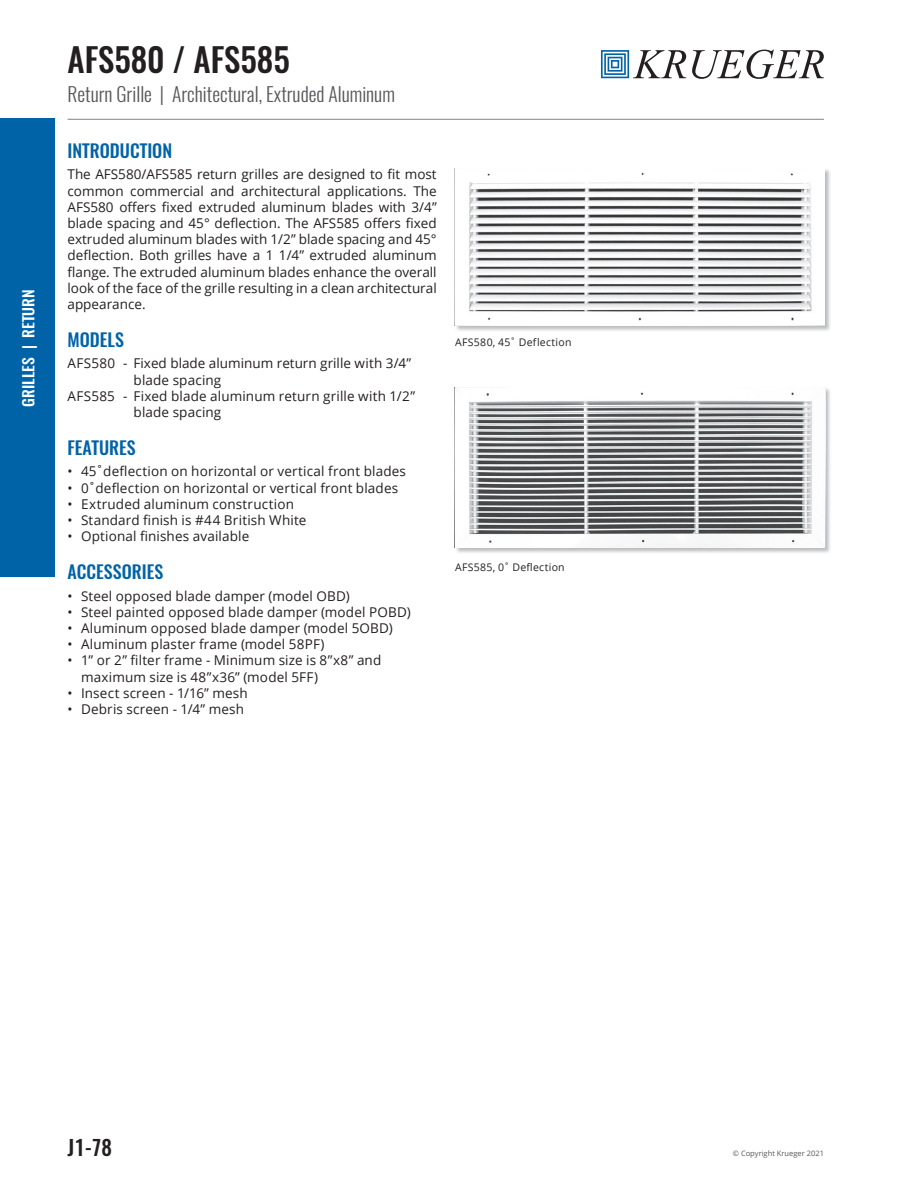
<style>
.page{position:relative;width:905px;height:1188px;background:#fff}
.page>*{position:absolute;margin:0;border:0;box-sizing:border-box;transform-origin:0 0}
.t1{font:500 33px "Oswald";color:#231f20}
.t2{font:500 21px "Oswald";color:#231f20}
.t3{font:300 19.5px "Oswald";color:#57585a}
.t4{font:500 18px "Oswald";color:#0163a7}
.t5{font:500 15px "Oswald";color:#fff;scale:1.05 1}
.t6{font:13.5px/16.2px "Open Sans";letter-spacing:.01em;color:#231f20;text-align:justify}
.t7{font:10.5px "Open Sans";letter-spacing:.025em;color:#231f20}
.t8{font:7.5px "Open Sans";color:#57585a}
</style>
<div class="page">
<svg style="left:601px;top:50px;width:85px;height:28px"></svg>
<svg style="left:692px;top:50px;width:132px;height:29px"></svg>
<hr style="left:68px;top:119px;width:756px;height:1px;background:#808285">
<div style="left:0;top:119px;width:54px;height:458px;background:#0163a7"></div>
<img style="left:456px;top:387px;width:374px;height:166px">
<img style="left:455px;top:387px;width:370px;height:161px">
<img style="left:454px;top:169px;width:376px;height:162px">
<img style="left:454px;top:168px;width:370px;height:157px">
<p class="t5" style="left:18px;top:407px;width:113px;rotate:-90deg">GRILLES | RETURN</p>
<h1 class="t1" style="left:68px;top:37px;width:224px">AFS580 / AFS585</h1>
<h3 class="t3" style="left:68px;top:81px;width:329px">Return Grille | Architectural, Extruded Aluminum</h3>
<h3 class="t4" style="left:68px;top:138px;width:106px">INTRODUCTION</h3>
<p class="t6" style="left:68px;top:166px;width:371px">The AFS580/AFS585 return grilles are designed to fit most common commercial and architectural applications. The AFS580 offers fixed extruded aluminum blades with 3/4” blade spacing and 45° deflection. The AFS585 offers fixed extruded aluminum blades with 1/2” blade spacing and 45° deflection. Both grilles have a 1 1/4” extruded aluminum flange. The extruded aluminum blades enhance the overall look of the face of the grille resulting in a clean architectural appearance.</p>
<h3 class="t4" style="left:68px;top:327px;width:58px">MODELS</h3>
<p class="t6" style="left:68px;top:355px;width:345px">AFS580 - Fixed blade aluminum return grille with 3/4”</p>
<p class="t6" style="left:134px;top:371px;width:89px">blade spacing</p>
<p class="t6" style="left:68px;top:388px;width:349px">AFS585 - Fixed blade aluminum return grille with 1/2”</p>
<p class="t6" style="left:133px;top:404px;width:89px">blade spacing</p>
<h3 class="t4" style="left:68px;top:435px;width:70px">FEATURES</h3>
<p class="t6" style="left:68px;top:463px;width:340px">• 45˚deflection on horizontal or vertical front blades</p>
<p class="t6" style="left:68px;top:479px;width:332px">• 0˚deflection on horizontal or vertical front blades</p>
<p class="t6" style="left:68px;top:496px;width:228px">• Extruded aluminum construction</p>
<p class="t6" style="left:68px;top:512px;width:240px">• Standard finish is #44 British White</p>
<p class="t6" style="left:68px;top:528px;width:183px">• Optional finishes available</p>
<h3 class="t4" style="left:68px;top:559px;width:97px">ACCESSORIES</h3>
<p class="t6" style="left:68px;top:587px;width:284px">• Steel opposed blade damper (model OBD)</p>
<p class="t6" style="left:68px;top:604px;width:345px">• Steel painted opposed blade damper (model POBD)</p>
<p class="t6" style="left:68px;top:620px;width:327px">• Aluminum opposed blade damper (model 5OBD)</p>
<p class="t6" style="left:68px;top:636px;width:258px">• Aluminum plaster frame (model 58PF)</p>
<p class="t6" style="left:81px;top:652px;width:302px;text-indent:-14px">• 1” or 2” filter frame - Minimum size is 8”x8” and maximum size is 48”x36” (model 5FF)</p>
<p class="t6" style="left:68px;top:685px;width:182px">• Insect screen - 1/16” mesh</p>
<p class="t6" style="left:68px;top:701px;width:178px">• Debris screen - 1/4” mesh</p>
<p class="t7" style="left:455px;top:335px;width:118px">AFS580, 45˚ Deflection</p>
<p class="t7" style="left:455px;top:560px;width:111px">AFS585, 0˚ Deflection</p>
<h2 class="t2" style="left:68px;top:1133px;width:46px">J1-78</h2>
<p class="t8" style="left:732px;top:1149px;width:93px">© Copyright Krueger 2021</p>
</div>
